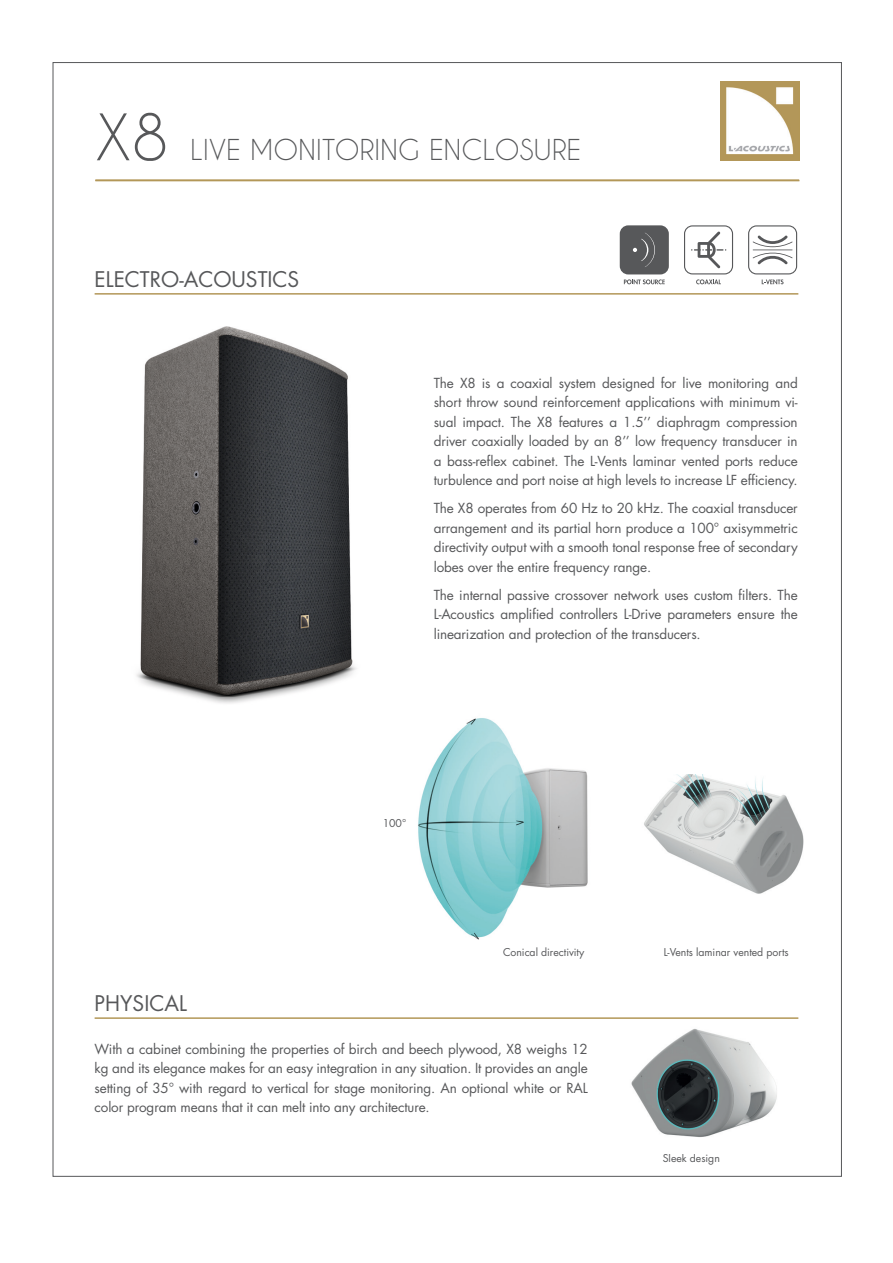
<style>
.page{position:relative;width:893px;height:1263px;background:#fff}
.page>*{position:absolute;margin:0;border:0;box-sizing:border-box;transform-origin:0 0}
.t1{font:60px "Caviar Dreams";color:#57585a}
.t2{font:27px "Caviar Dreams";letter-spacing:.01em;color:#57585a}
.t3{font:21px "Futura Std";color:#57585a}
.t4{font:13.5px/19.5px "Futura Std";letter-spacing:-.01em;color:#57585a;text-align:justify}
.t5{font:10.5px "Futura Std";letter-spacing:-.005em;color:#57585a}
</style>
<div class="page">
<hr style="left:95px;top:179px;width:704px;height:2px;background:#b39758">
<img style="left:720px;top:81px;width:79px;height:79px">
<hr style="left:95px;top:293px;width:703px;height:2px;background:#b39758">
<hr style="left:95px;top:1017px;width:703px;height:2px;background:#b39758">
<img style="left:644px;top:775px;width:160px;height:119px">
<img style="left:418px;top:718px;width:170px;height:222px">
<svg style="left:620px;top:225px;width:49px;height:59px;background:#757577"></svg>
<svg style="left:684px;top:225px;width:49px;height:59px"></svg>
<svg style="left:748px;top:225px;width:49px;height:59px"></svg>
<img style="left:136px;top:326px;width:221px;height:378px">
<img style="left:631px;top:1029px;width:146px;height:108px">
<h1 class="t1" style="left:95px;top:102px;width:74px">X8</h1>
<h2 class="t2" style="left:190px;top:134px;width:392px">LIVE MONITORING ENCLOSURE</h2>
<h3 class="t3" style="left:95px;top:266px;width:206px">ELECTRO-ACOUSTICS</h3>
<h3 class="t3" style="left:95px;top:990px;width:94px">PHYSICAL</h3>
<p class="t4" style="left:434px;top:373px;width:366px">The X8 is a coaxial system designed for live monitoring and short throw sound reinforcement applications with minimum vi&shy;sual impact. The X8 features a 1.5’’ diaphragm compression driver coaxially loaded by an 8’’ low frequency transducer in a bass-reflex cabinet. The L-Vents laminar vented ports reduce turbulence and port noise at high levels to increase LF efficiency.</p>
<p class="t4" style="left:434px;top:499px;width:366px">The X8 operates from 60 Hz to 20 kHz. The coaxial transducer arrangement and its partial horn produce a 100° axisymmetric directivity output with a smooth tonal response free of secondary lobes over the entire frequency range.</p>
<p class="t4" style="left:434px;top:585px;width:366px">The internal passive crossover network uses custom filters. The L-Acoustics amplified controllers L-Drive parameters ensure the linearization and protection of the transducers.</p>
<p class="t5" style="left:383px;top:816px;width:25px">100°</p>
<p class="t5" style="left:503px;top:946px;width:83px">Conical directivity</p>
<p class="t5" style="left:664px;top:946px;width:127px">L-Vents laminar vented ports</p>
<p class="t4" style="left:95px;top:1039px;width:495px">With a cabinet combining the properties of birch and beech plywood, X8 weighs 12 kg and its elegance makes for an easy integration in any situation. It provides an angle setting of 35° with regard to vertical for stage monitoring. An optional white or RAL color program means that it can melt into any architecture.</p>
<p class="t5" style="left:663px;top:1151px;width:59px">Sleek design</p>
</div>
